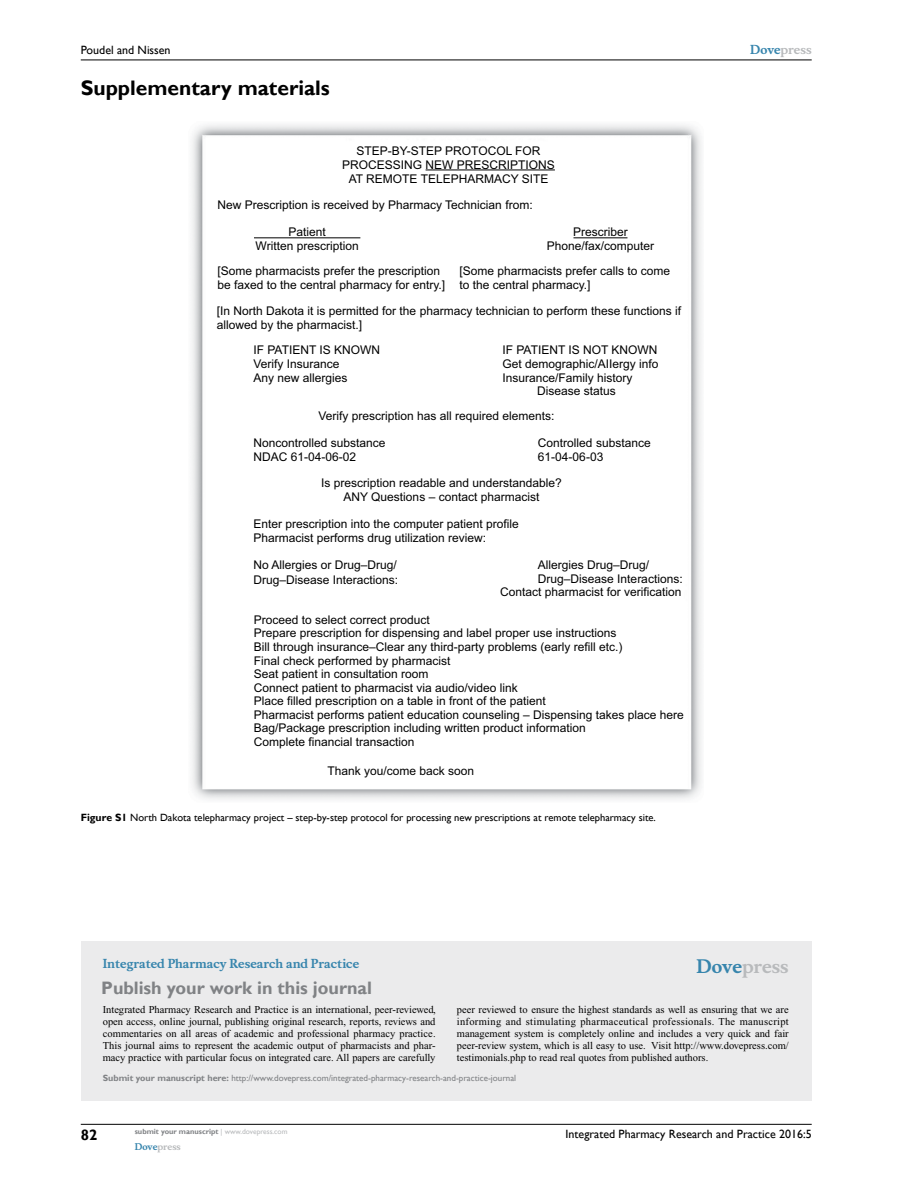
<style>
.page{position:relative;width:918px;height:1188px;background:#fff}
.page>*{position:absolute;margin:0;border:0;box-sizing:border-box;transform-origin:0 0}
.t1{font:700 21px "Gill Sans";color:#000}
.t2{font:700 18px "Gill Sans";color:#808285}
.t3{font:700 18px "Musee";color:#b8babc}
.t4{font:700 15px "Gill Sans";color:#000}
.t5{font:12px/14.1px "Arial";color:#000}
.t6{font:12px "Gill Sans";color:#000}
.t7{font:700 12px "Musee";color:#3785ad}
.t8{font:700 12px "Musee";color:#b8babc}
.t9{font:10.5px/12px "Times New Roman";color:#000;text-align:justify}
.t10{font:10.5px "Gill Sans";color:#000}
.t11{font:9px "Gill Sans";color:#808285}
.t12{font:700 9px "Musee";color:#b8babc}
.t13{font:700 7.5px "Gill Sans";color:#808285}
.s1{font-weight:700}
.s2{color:#3785ad}
.s3{font-weight:400;color:#b8babc}
</style>
<div class="page">
<div style="left:81px;top:941px;width:731px;height:160px;background:#ebebec"></div>
<hr style="left:81px;top:1124px;width:731px;height:1px;background:#000">
<hr style="left:81px;top:60px;width:731px;height:1px;background:#000">
<img style="left:192px;top:124px;width:510px;height:676px">
<hr style="left:426px;top:170px;width:129px;height:1px;background:#000">
<hr style="left:254px;top:237px;width:106px;height:1px;background:#000">
<hr style="left:573px;top:237px;width:54px;height:1px;background:#000">
<p class="t6" style="left:81px;top:43px;width:91px">Poudel and Nissen</p>
<h1 class="t1" style="left:81px;top:76px;width:251px">Supplementary materials</h1>
<p class="t5" style="left:342px;top:144px;width:214px;text-align:center">STEP-BY-STEP PROTOCOL FOR<br>PROCESSING NEW PRESCRIPTIONS<br>AT REMOTE TELEPHARMACY SITE</p>
<p class="t5" style="left:217px;top:198px;width:317px">New Prescription is received by Pharmacy Technician from:</p>
<p class="t5" style="left:256px;top:225px;width:105px;text-align:center">Patient<br>Written prescription</p>
<p class="t5" style="left:217px;top:264px;width:229px">[Some pharmacists prefer the prescription be faxed to the central pharmacy for entry.]</p>
<p class="t5" style="left:217px;top:304px;width:466px">[In North Dakota it is permitted for the pharmacy technician to perform these functions if allowed by the pharmacist.]</p>
<p class="t5" style="left:253px;top:343px;width:128px">IF PATIENT IS KNOWN<br>Verify Insurance<br>Any new allergies</p>
<p class="t5" style="left:547px;top:225px;width:109px;text-align:center">Prescriber<br>Phone/fax/computer</p>
<p class="t5" style="left:459px;top:264px;width:212px">[Some pharmacists prefer calls to come to the central pharmacy.]</p>
<p class="t5" style="left:502px;top:343px;width:158px;text-align:justify">IF PATIENT IS NOT KNOWN Get demographic/AIIergy info Insurance/Family history</p>
<p class="t5" style="left:319px;top:379px;width:299px;line-height:24.8px;text-indent:219px">Disease status<br>Verify prescription has all required elements:</p>
<p class="t5" style="left:253px;top:436px;width:134px">Noncontrolled substance<br>NDAC 61-04-06-02</p>
<p class="t5" style="left:538px;top:436px;width:114px">Controlled substance<br>61-04-06-03</p>
<p class="t5" style="left:321px;top:476px;width:242px;text-align:center">Is prescription readable and understandable?<br>ANY Questions – contact pharmacist</p>
<p class="t5" style="left:253px;top:517px;width:267px">Enter prescription into the computer patient profile<br>Pharmacist performs drug utilization review:</p>
<p class="t5" style="left:253px;top:558px;width:146px">No Allergies or Drug–Drug/<br>Drug–Disease Interactions:</p>
<p class="t5" style="left:254px;top:613px;width:432px;line-height:13.5px">Proceed to select correct product<br>Prepare prescription for dispensing and label proper use instructions<br>Bill through insurance–Clear any third-party problems (early refill etc.)<br>Final check performed by pharmacist<br>Seat patient in consultation room<br>Connect patient to pharmacist via audio/video link<br>Place filled prescription on a table in front of the patient<br>Pharmacist performs patient education counseling – Dispensing takes place here Bag/Package prescription including written product information<br>Complete financial transaction</p>
<p class="t5" style="left:538px;top:558px;width:146px">Allergies Drug–Drug/<br>Drug–Disease Interactions:</p>
<p class="t5" style="left:500px;top:585px;width:183px">Contact pharmacist for verification</p>
<p class="t5" style="left:328px;top:764px;width:148px">Thank you/come back soon</p>
<p class="t10" style="left:81px;top:812px;width:577px"><span class="s1">Figure S1</span> North Dakota telepharmacy project – step-by-step protocol for processing new prescriptions at remote telepharmacy site.</p>
<p class="t8" style="left:750px;top:43px;width:63px"><span class="s2">Dove</span>press</p>
<p class="t7" style="left:103px;top:956px;width:258px">Integrated Pharmacy Research and Practice</p>
<h2 class="t2" style="left:101px;top:977px;width:272px">Publish your work in this journal</h2>
<h2 class="t3" style="left:697px;top:955px;width:94px"><span class="s2">Dove</span>press</h2>
<p class="t9" style="left:103px;top:1004px;width:334px">Integrated Pharmacy Research and Practice is an international, peer-reviewed, open access, online journal, publishing original research, reports, reviews and commentaries on all areas of academic and professional pharmacy practice.<br>This journal aims to represent the academic output of pharmacists and phar&shy;macy practice with particular focus on integrated care. All papers are carefully</p>
<p class="t9" style="left:457px;top:1004px;width:333px">peer reviewed to ensure the highest standards as well as ensuring that we are informing and stimulating pharmaceutical professionals. The manuscript management system is completely online and includes a very quick and fair peer-review system, which is all easy to use. Visit http://www.dovepress.com/ testimonials.php to read real quotes from published authors.</p>
<p class="t11" style="left:103px;top:1072px;width:415px"><span class="s1">Submit your manuscript here:</span> http://www.dovepress.com/integrated-pharmacy-research-and-practice-journal</p>
<p class="t4" style="left:81px;top:1126px;width:18px">82</p>
<p class="t13" style="left:135px;top:1127px;width:154px">submit your manuscript <span class="s3">| www.dovepress.com</span></p>
<p class="t12" style="left:135px;top:1141px;width:48px"><span class="s2">Dove</span>press</p>
<p class="t6" style="left:566px;top:1127px;width:248px">Integrated Pharmacy Research and Practice 2016:5</p>
</div>
